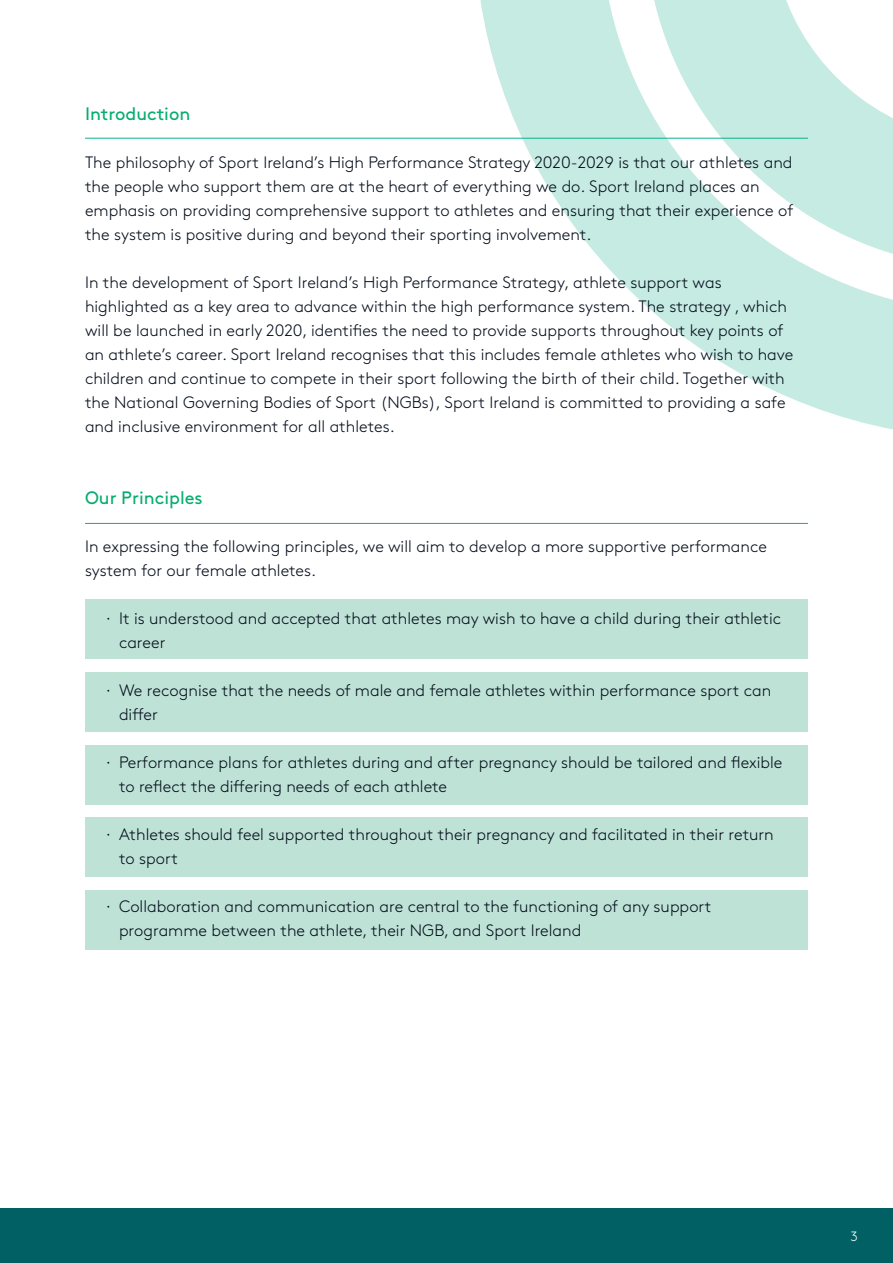
<style>
.page{position:relative;width:893px;height:1263px;background:#fff}
.page>*{position:absolute;margin:0;border:0;box-sizing:border-box;transform-origin:0 0}
.t1{font:18px "Brown Std";color:#06ae6e}
.t2{font:300 16.5px/24px "Brown Std";color:#030d1b}
.t3{font:300 13.5px "Brown Std";color:#fff}
.s1{font-family:"Avenir";font-weight:400}
</style>
<div class="page">
<svg style="left:477px;top:0;width:416px;height:430px"></svg>
<svg style="left:649px;top:0;width:244px;height:265px;fill:#c6ebe2"></svg>
<div style="left:0;top:1209px;width:893px;height:54px;background:#006063"></div>
<hr style="left:85px;top:138px;width:723px;height:1px;background:#0ab28d">
<hr style="left:85px;top:523px;width:723px;height:1px;background:#0ab28d">
<div style="left:85px;top:600px;width:723px;height:59px;background:#bfe2d6"></div>
<div style="left:85px;top:745px;width:723px;height:60px;background:#bfe2d6"></div>
<div style="left:85px;top:890px;width:723px;height:59px;background:#bfe2d6"></div>
<div style="left:85px;top:672px;width:723px;height:59px;background:#bfe2d6"></div>
<div style="left:85px;top:817px;width:723px;height:60px;background:#bfe2d6"></div>
<p class="t1" style="left:85px;top:103px;width:107px">Introduction</p>
<p class="t2" style="left:85px;top:150px;width:710px">The philosophy of Sport Ireland’s High Performance Strategy 2020-2029 is that our athletes and the people who support them are at the heart of everything we do. Sport Ireland places an emphasis on providing comprehensive support to athletes and ensuring that their experience of the system is positive during and beyond their sporting involvement.</p>
<p class="t2" style="left:85px;top:270px;width:710px">In the development of Sport Ireland’s High Performance Strategy, athlete support was highlighted as a key area to advance within the high performance system. The strategy , which will be launched in early 2020, identifies the need to provide supports throughout key points of an athlete’s career. Sport Ireland recognises that this includes female athletes who wish to have children and continue to compete in their sport following the birth of their child. Together with the National Governing Bodies of Sport (NGBs), Sport Ireland is committed to providing a safe and inclusive environment for all athletes.</p>
<p class="t1" style="left:85px;top:487px;width:119px">Our Principles</p>
<p class="t2" style="left:85px;top:534px;width:683px">In expressing the following principles, we will aim to develop a more supportive performance system for our female athletes.</p>
<p class="t2" style="left:119px;top:606px;width:664px;text-indent:-13px"><span class="s1">·</span> It is understood and accepted that athletes may wish to have a child during their athletic career</p>
<p class="t2" style="left:119px;top:678px;width:654px;text-indent:-13px"><span class="s1">·</span> We recognise that the needs of male and female athletes within performance sport can differ</p>
<p class="t2" style="left:119px;top:750px;width:665px;text-indent:-13px"><span class="s1">·</span> Performance plans for athletes during and after pregnancy should be tailored and flexible to reflect the differing needs of each athlete</p>
<p class="t2" style="left:119px;top:822px;width:656px;text-indent:-13px"><span class="s1">·</span> Athletes should feel supported throughout their pregnancy and facilitated in their return to sport</p>
<p class="t2" style="left:119px;top:894px;width:594px;text-indent:-13px"><span class="s1">·</span> Collaboration and communication are central to the functioning of any support programme between the athlete, their NGB, and Sport Ireland</p>
<p class="t3" style="left:850px;top:1229px;width:9px">3</p>
</div>
